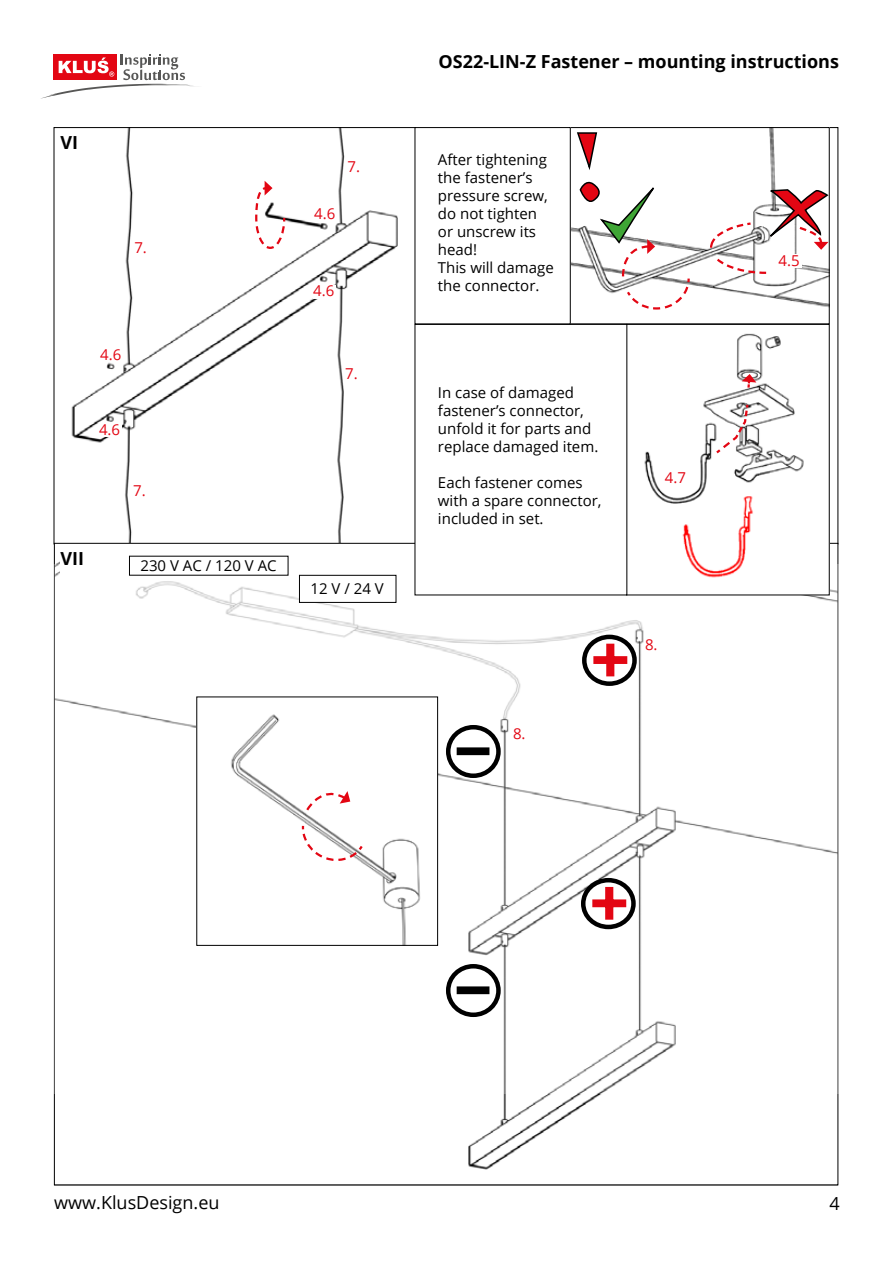
<style>
.page{position:relative;width:893px;height:1263px;background:#fff}
.page>*{position:absolute;margin:0;border:0;box-sizing:border-box;transform-origin:0 0}
.t1{font:61.95px "Open Sans";color:#000;scale:1.04 1}
.t2{font:59.7px "Open Sans";color:#e30613;scale:1.07 1}
.t3{font:700 18px "Open Sans";color:#000}
.t4{font:18px "Open Sans";color:#000}
.t5{font:15px/18px "Open Sans";color:#000}
.t6{font:15px "Open Sans";color:#e30613}
</style>
<div class="page">
<svg style="left:41px;top:54px;width:154px;height:45px"></svg>
<img style="left:71px;top:129px;width:344px;height:413px">
<img style="left:571px;top:129px;width:257px;height:178px">
<div style="left:558px;top:127px;width:272px;height:197px;border:1px solid #000"></div>
<img style="left:53px;top:565px;width:786px;height:528px">
<img style="left:198px;top:698px;width:238px;height:246px">
<div style="left:196px;top:696px;width:242px;height:250px;border:1px solid #000"></div>
<img style="left:628px;top:333px;width:200px;height:260px">
<div style="left:415px;top:324px;width:212px;height:271px;background:#fff"></div>
<div style="left:415px;top:128px;width:155px;height:196px;background:#fff"></div>
<div style="left:415px;top:127px;width:156px;height:197px;border:1px solid #000"></div>
<svg style="left:254px;top:181px;width:32px;height:69px"></svg>
<div style="left:61px;top:135px;width:31px;height:25px;background:#fff"></div>
<div style="left:61px;top:551px;width:31px;height:31px;background:#fff"></div>
<svg style="left:714px;top:402px;width:36px;height:54px"></svg>
<svg style="left:742px;top:374px;width:14px;height:16px"></svg>
<svg style="left:301px;top:823px;width:64px;height:39px"></svg>
<svg style="left:304px;top:789px;width:46px;height:24px"></svg>
<div style="left:129px;top:556px;width:159px;height:19px;background:#fff"></div>
<div style="left:299px;top:575px;width:97px;height:27px;background:#fff"></div>
<div style="left:299px;top:575px;width:97px;height:28px;border:1px solid #000"></div>
<div style="left:347px;top:160px;width:15px;height:14px;background:#fff"></div>
<div style="left:345px;top:368px;width:15px;height:13px;background:#fff"></div>
<div style="left:134px;top:241px;width:15px;height:14px;background:#fff"></div>
<div style="left:133px;top:485px;width:15px;height:13px;background:#fff"></div>
<div style="left:314px;top:208px;width:23px;height:13px;background:#fff"></div>
<div style="left:313px;top:285px;width:23px;height:13px;background:#fff"></div>
<div style="left:100px;top:348px;width:23px;height:14px;background:#fff"></div>
<div style="left:99px;top:423px;width:23px;height:14px;background:#fff"></div>
<div style="left:665px;top:472px;width:23px;height:14px;background:#fff"></div>
<div style="left:645px;top:639px;width:15px;height:13px;background:#fff"></div>
<div style="left:513px;top:727px;width:15px;height:14px;background:#fff"></div>
<svg style="left:709px;top:188px;width:120px;height:98px"></svg>
<div style="left:584px;top:637px;width:50px;height:47px;background:#fff;border-radius:50%"></div>
<div style="left:582px;top:635px;width:55px;height:51px;border:4px solid #000;border-radius:50%"></div>
<div style="left:448px;top:727px;width:50px;height:49px;background:#fff;border-radius:50%"></div>
<div style="left:446px;top:725px;width:55px;height:53px;border:4px solid #000;border-radius:50%"></div>
<div style="left:583px;top:880px;width:50px;height:47px;background:#fff;border-radius:50%"></div>
<div style="left:581px;top:878px;width:55px;height:51px;border:4px solid #000;border-radius:50%"></div>
<div style="left:448px;top:966px;width:50px;height:49px;background:#fff;border-radius:50%"></div>
<div style="left:446px;top:964px;width:55px;height:53px;border:4px solid #000;border-radius:50%"></div>
<svg style="left:576px;top:132px;width:22px;height:37px"></svg>
<svg style="left:579px;top:175px;width:112px;height:135px"></svg>
<p class="t3" style="left:61px;top:130px;width:19px">VI</p>
<p class="t6" style="left:134px;top:237px;width:14px">7.</p>
<p class="t6" style="left:100px;top:344px;width:23px">4.6</p>
<p class="t6" style="left:99px;top:419px;width:23px">4.6</p>
<p class="t6" style="left:133px;top:480px;width:14px">7.</p>
<p class="t3" style="left:61px;top:546px;width:25px">VII</p>
<p class="t5" style="left:140px;top:556px;width:138px">230 V AC / 120 V AC</p>
<p class="t6" style="left:347px;top:156px;width:14px">7.</p>
<p class="t6" style="left:314px;top:203px;width:23px">4.6</p>
<p class="t6" style="left:313px;top:280px;width:23px">4.6</p>
<p class="t6" style="left:345px;top:363px;width:14px">7.</p>
<p class="t5" style="left:310px;top:579px;width:75px">12 V / 24 V</p>
<p class="t3" style="left:439px;top:49px;width:402px">OS22-LIN-Z Fastener – mounting instructions</p>
<p class="t5" style="left:438px;top:150px;width:117px">After tightening the fastener’s pressure screw, do not tighten or unscrew its head!<br>This will damage the connector.</p>
<p class="t5" style="left:438px;top:383px;width:162px">In case of damaged fastener’s connector, unfold it for parts and replace damaged item.</p>
<p class="t5" style="left:438px;top:473px;width:165px">Each fastener comes with a spare connector, included in set.</p>
<p class="t6" style="left:665px;top:468px;width:23px">4.7</p>
<h1 class="t1" style="left:459px;top:679px;width:29px">_</h1>
<p class="t6" style="left:513px;top:723px;width:14px">8.</p>
<h2 class="t2" style="left:592px;top:618px;width:36px">+</h2>
<p class="t6" style="left:645px;top:634px;width:14px">8.</p>
<h1 class="t1" style="left:459px;top:918px;width:29px">_</h1>
<h2 class="t2" style="left:591px;top:862px;width:36px">+</h2>
<p class="t6" style="left:779px;top:250px;width:23px">4.5</p>
<p class="t4" style="left:54px;top:1190px;width:167px">www.KlusDesign.eu</p>
<p class="t4" style="left:829px;top:1191px;width:12px">4</p>
</div>
